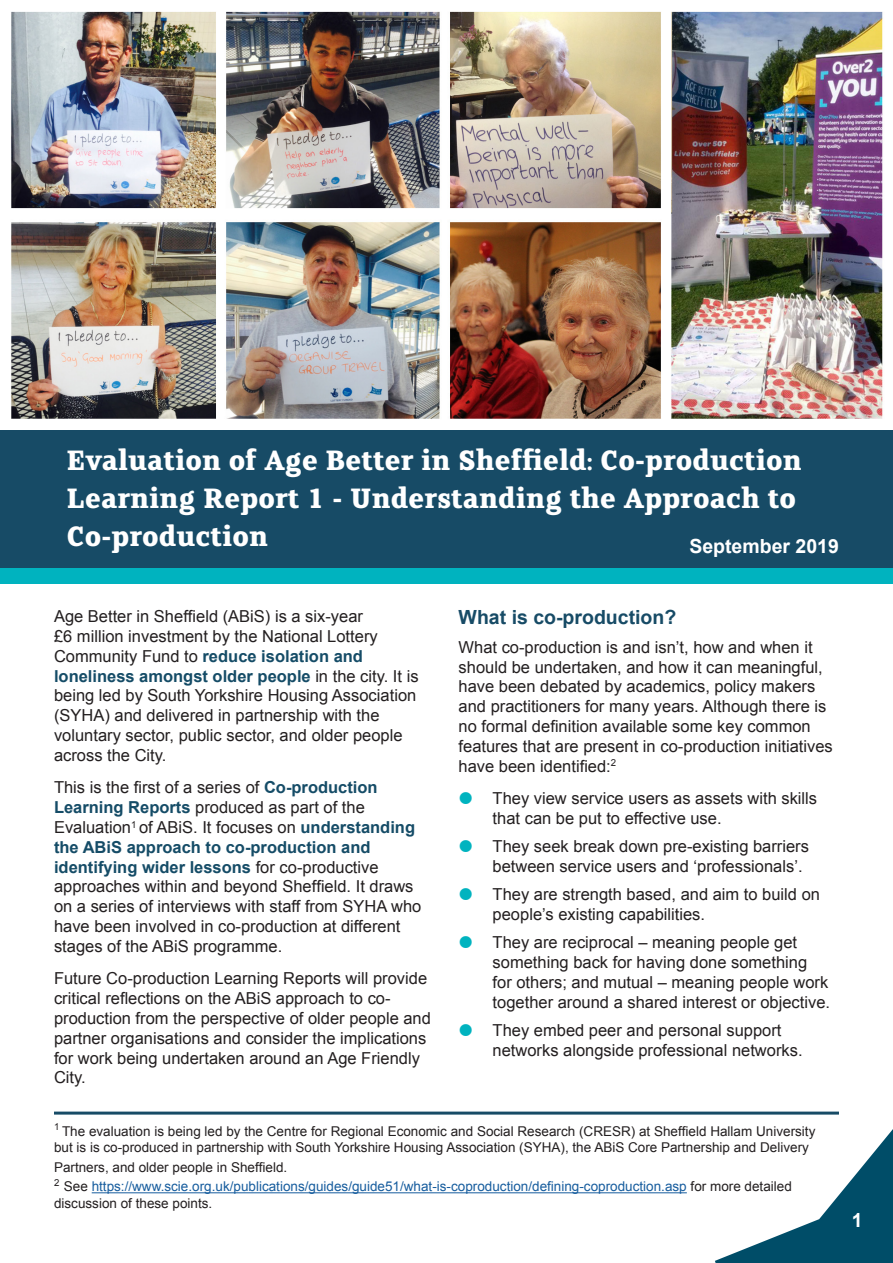
<style>
.page{position:relative;width:893px;height:1263px;background:#fff}
.page>*{position:absolute;margin:0;border:0;box-sizing:border-box;transform-origin:0 0}
.t1{font:700 31.5px/37.8px "FS Clerkenwell";color:#fff}
.Heading_2{font:700 19.5px "Arial";color:#174b66}
.t2{font:700 19.5px "Arial";color:#fff}
.t3{font:16.5px/19.8px "Arial";color:#231f20}
.t4{font:13.5px/16.2px "Arial";color:#231f20}
.t5{font:13.5px/16.2px "Arial";color:#175d9e}
.s1{font-weight:700;color:#154c67}
.s2{color:#231f20}
</style>
<div class="page">
<img style="left:0;top:11px;width:893px;height:420px">
<div style="left:0;top:431px;width:893px;height:145px;background:#174b66"></div>
<div style="left:0;top:568px;width:893px;height:15px;background:#00b3bf"></div>
<svg style="left:715px;top:1129px;width:178px;height:134px"></svg>
<hr style="left:92px;top:1192px;width:595px;height:1px;background:#175d9e">
<hr style="left:54px;top:1111px;width:785px;height:3px;background:#174b66">
<h1 class="t1" style="left:67px;top:442px;width:737px">Evaluation of Age Better in Sheffield: Co-production<br>Learning Report 1 - Understanding the Approach to<br>Co-production</h1>
<p class="t2" style="left:689px;top:533px;width:151px">September 2019</p>
<p class="t3" style="left:54px;top:607px;width:366px">Age Better in Sheffield (ABiS) is a six-year<br>£6 million investment by the National Lottery Community Fund to <span class="s1">reduce isolation and loneliness amongst older people</span> in the city. It is being led by South Yorkshire Housing Association (SYHA) and delivered in partnership with the voluntary sector, public sector, and older people across the City.</p>
<p class="t3" style="left:54px;top:778px;width:369px">This is the first of a series of <span class="s1">Co-production Learning Reports</span> produced as part of the Evaluation<sup>1</sup> of ABiS. It focuses on <span class="s1">understanding the ABiS approach to co-production and identifying wider lessons</span> for co-productive approaches within and beyond Sheffield. It draws on a series of interviews with staff from SYHA who have been involved in co-production at different stages of the ABiS programme.</p>
<p class="t3" style="left:54px;top:969px;width:378px">Future Co-production Learning Reports will provide critical reflections on the ABiS approach to co&shy;production from the perspective of older people and partner organisations and consider the implications for work being undertaken around an Age Friendly City.</p>
<p class="Heading_2" style="left:459px;top:605px;width:219px">What is co-production?</p>
<p class="t3" style="left:459px;top:637px;width:376px">What co-production is and isn’t, how and when it should be undertaken, and how it can meaningful, have been debated by academics, policy makers and practitioners for many years. Although there is no formal definition available some key common features that are present in co-production initiatives have been identified:<sup>2</sup></p>
<p class="t3" style="left:493px;top:788px;width:326px">They view service users as assets with skills that can be put to effective use.</p>
<p class="t3" style="left:493px;top:837px;width:318px">They seek break down pre-existing barriers between service users and ‘professionals’.</p>
<p class="t3" style="left:493px;top:885px;width:329px">They are strength based, and aim to build on people’s existing capabilities.</p>
<p class="t3" style="left:493px;top:933px;width:339px">They are reciprocal – meaning people get something back for having done something for others; and mutual – meaning people work together around a shared interest or objective.</p>
<p class="t3" style="left:493px;top:1021px;width:311px">They embed peer and personal support networks alongside professional networks.</p>
<p class="t4" style="left:54px;top:1123px;width:763px"><sup>1</sup> The evaluation is being led by the Centre for Regional Economic and Social Research (CRESR) at Sheffield Hallam University but is is co-produced in partnership with South Yorkshire Housing Association (SYHA), the ABiS Core Partnership and Delivery</p>
<p class="t4" style="left:54px;top:1159px;width:235px">Partners, and older people in Sheffield.</p>
<p class="t5" style="left:54px;top:1179px;width:739px"><sup>2</sup> <span class="s2">See</span> https://www.scie.org.uk/publications/guides/guide51/what-is-coproduction/defining-coproduction.asp <span class="s2">for more detailed discussion of these points.</span></p>
<p class="t2" style="left:852px;top:1207px;width:12px">1</p>
</div>
